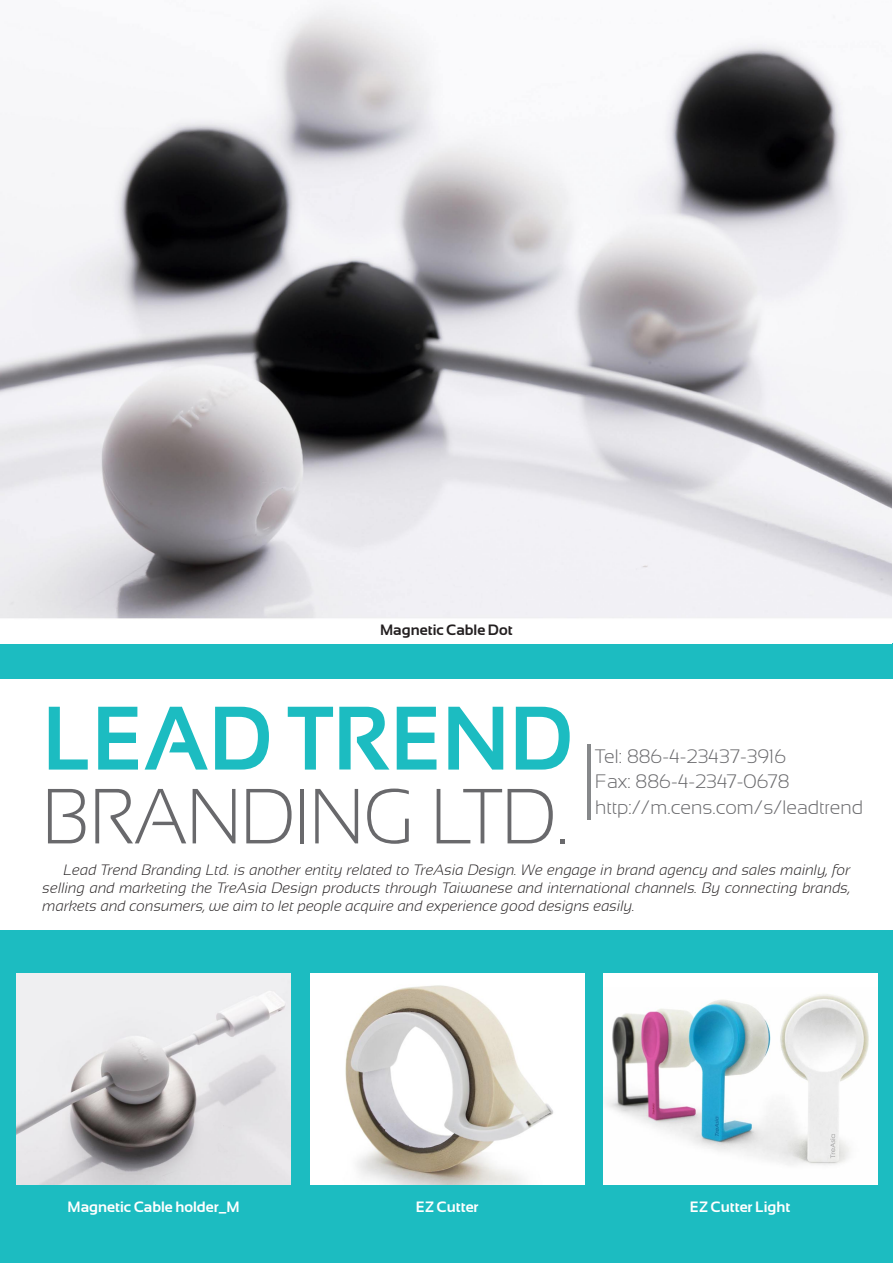
<style>
.page{position:relative;width:893px;height:1263px;background:#fff}
.page>*{position:absolute;margin:0;border:0;box-sizing:border-box;transform-origin:0 0}
.公司名大標{font:700 90px "Sansation";color:#1cbcc1;scale:.95 1}
.公司名大標-2{font:300 78px "Sansation";color:#69696c;scale:.95 1}
.公司內容{font:300 19.5px "Sansation";color:#69696c}
.副標內文{font:italic 300 15px/18px "Sansation";color:#231f20;text-align:justify}
.產品名{font:700 15px "Sansation";color:#fff}
.產品名-2{font:700 15px "Sansation";color:#231f20}
</style>
<div class="page">
<div style="left:0;top:643px;width:893px;height:620px;background:#1cbcc1"></div>
<div style="left:0;top:679px;width:893px;height:251px;background:#fff"></div>
<img style="left:17px;top:973px;width:274px;height:212px">
<img style="left:310px;top:973px;width:274px;height:212px">
<img style="left:604px;top:973px;width:274px;height:212px">
<hr style="left:587px;top:744px;width:3px;height:76px;background:#86888a">
<img style="left:0;top:6px;width:891px;height:613px">
<p class="產品名-2" style="left:380px;top:621px;width:134px">Magnetic Cable Dot</p>
<p class="公司名大標" style="left:43px;top:688px;width:561px">LEAD TREND</p>
<p class="公司名大標-2" style="left:43px;top:773px;width:555px">BRANDING LTD.</p>
<p class="公司內容" style="left:595px;top:745px;width:192px">Tel: 886-4-23437-3916</p>
<p class="公司內容" style="left:595px;top:771px;width:196px">Fax: 886-4-2347-0678</p>
<p class="公司內容" style="left:595px;top:796px;width:269px">http://m.cens.com/s/leadtrend</p>
<p class="副標內文" style="left:43px;top:861px;width:809px;text-indent:21px">Lead Trend Branding Ltd. is another entity related to TreAsia Design. We engage in brand agency and sales mainly, for selling and marketing the TreAsia Design products through Taiwanese and international channels. By connecting brands, markets and consumers, we aim to let people acquire and experience good designs easily.</p>
<p class="產品名" style="left:68px;top:1199px;width:173px">Magnetic Cable holder_M</p>
<p class="產品名" style="left:416px;top:1199px;width:64px">EZ Cutter</p>
<p class="產品名" style="left:690px;top:1199px;width:102px">EZ Cutter Light</p>
</div>
